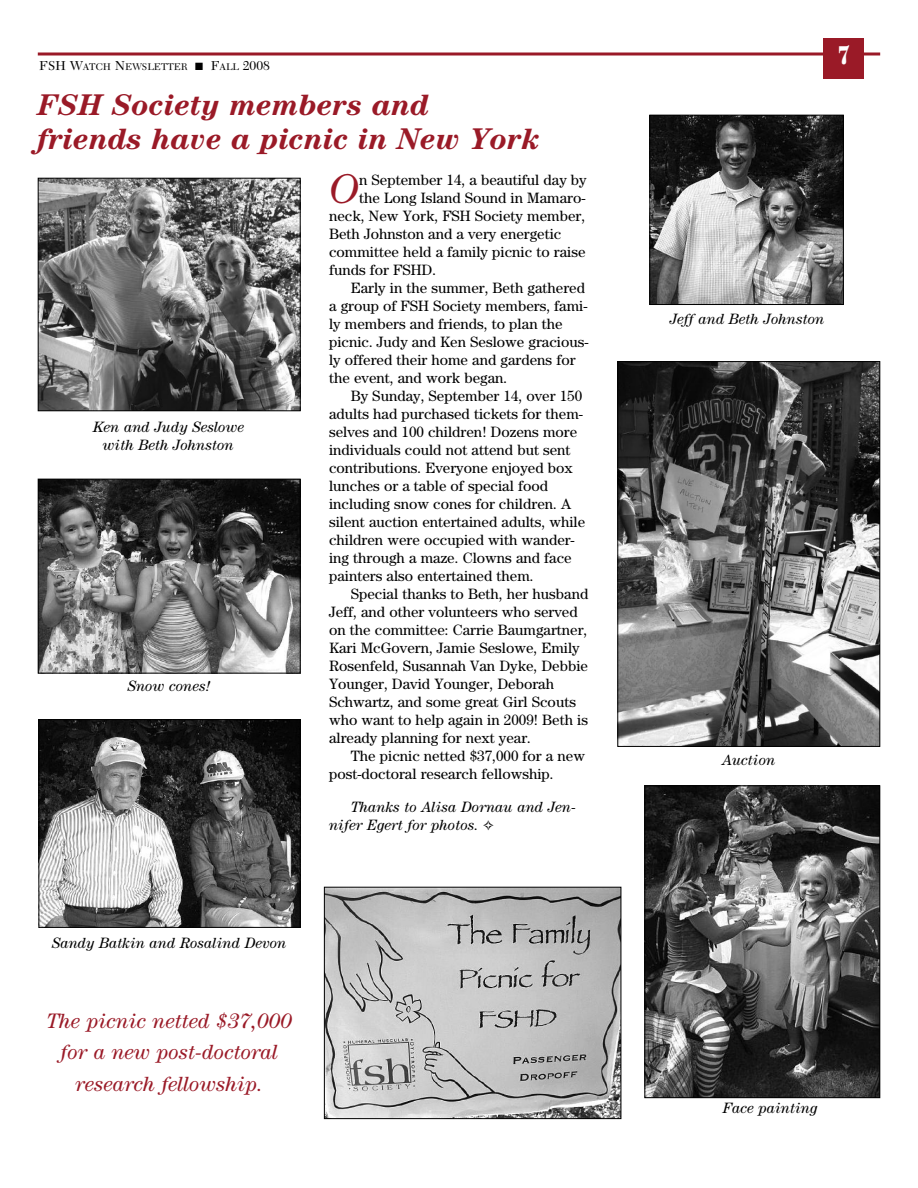
<style>
.page{position:relative;width:918px;height:1188px;background:#fff}
.page>*{position:absolute;margin:0;border:0;box-sizing:border-box;transform-origin:0 0}
.t1{font:italic 41.7px "Century";color:#9a1a27}
.t2{font:italic 700 30px/34.5px "Century";color:#9a1a27}
.t3{font:900 27px "New Caledonia";color:#fff;scale:.75 1}
.t4{font:italic 21px/31.5px "Century";color:#9a1a27;text-align:center}
.t5{font:15px "Century";color:#000}
.t6{font:italic 15px/18px "Century";color:#000}
.t7{font:10.2px "New Caledonia";color:#000}
.s1{font-size:13.5px}
</style>
<div class="page">
<svg style="left:38px;top:52px;width:842px;height:4px;background:#b2525c"></svg>
<div style="left:824px;top:38px;width:40px;height:40px;background:#9a1a27"></div>
<img style="left:40px;top:180px;width:259px;height:229px">
<div style="left:38px;top:178px;width:263px;height:233px;border:1px solid #000"></div>
<img style="left:651px;top:117px;width:191px;height:186px">
<div style="left:649px;top:115px;width:195px;height:190px;border:1px solid #000"></div>
<img style="left:40px;top:481px;width:259px;height:191px">
<div style="left:38px;top:479px;width:263px;height:195px;border:1px solid #000"></div>
<img style="left:619px;top:363px;width:259px;height:382px">
<div style="left:617px;top:361px;width:263px;height:386px;border:1px solid #000"></div>
<img style="left:41px;top:721px;width:258px;height:205px">
<div style="left:39px;top:719px;width:262px;height:209px;border:1px solid #000"></div>
<img style="left:646px;top:787px;width:232px;height:309px">
<div style="left:644px;top:785px;width:236px;height:313px;border:1px solid #000"></div>
<img style="left:326px;top:889px;width:293px;height:228px">
<div style="left:324px;top:887px;width:297px;height:232px;border:1px solid #000"></div>
<p class="t7" style="left:39px;top:63px;width:232px"><span class="s1">FSH W</span>ATCH <span class="s1">N</span>EWSLETTER ■ <span class="s1">F</span>ALL <span class="s1">2008</span></p>
<h2 class="t2" style="left:38px;top:90px;width:504px">FSH Society members and friends have a picnic in New York</h2>
<p class="t6" style="left:93px;top:419px;width:153px;text-align:center">Ken and Judy Seslowe with Beth Johnston</p>
<p class="t6" style="left:128px;top:678px;width:84px">Snow cones!</p>
<h1 class="t1" style="left:329px;top:175px;width:32px">O</h1>
<p class="t5" style="left:359px;top:175px;width:229px">n September 14, a beautiful day by</p>
<p class="t5" style="left:359px;top:193px;width:228px">the Long Island Sound in Mamaro-</p>
<p class="t5" style="left:329px;top:211px;width:258px">neck, New York, FSH Society member,</p>
<p class="t5" style="left:329px;top:229px;width:234px">Beth Johnston and a very energetic</p>
<p class="t5" style="left:329px;top:247px;width:258px">committee held a family picnic to raise</p>
<p class="t5" style="left:329px;top:265px;width:109px">funds for FSHD.</p>
<p class="t5" style="left:351px;top:283px;width:236px">Early in the summer, Beth gathered</p>
<p class="t5" style="left:329px;top:301px;width:260px">a group of FSH Society members, fami-</p>
<p class="t5" style="left:329px;top:319px;width:235px">ly members and friends, to plan the</p>
<p class="t5" style="left:329px;top:337px;width:261px">picnic. Judy and Ken Seslowe gracious-</p>
<p class="t5" style="left:329px;top:355px;width:248px">ly offered their home and gardens for</p>
<p class="t5" style="left:329px;top:373px;width:180px">the event, and work began.</p>
<p class="t5" style="left:351px;top:391px;width:233px">By Sunday, September 14, over 150</p>
<p class="t5" style="left:329px;top:409px;width:255px">adults had purchased tickets for them-</p>
<p class="t5" style="left:329px;top:427px;width:250px">selves and 100 children! Dozens more</p>
<p class="t5" style="left:329px;top:445px;width:243px">individuals could not attend but sent</p>
<p class="t5" style="left:329px;top:463px;width:245px">contributions. Everyone enjoyed box</p>
<p class="t5" style="left:329px;top:481px;width:220px">lunches or a table of special food</p>
<p class="t5" style="left:329px;top:499px;width:243px">including snow cones for children. A</p>
<p class="t5" style="left:329px;top:517px;width:258px">silent auction entertained adults, while</p>
<p class="t5" style="left:329px;top:535px;width:247px">children were occupied with wander-</p>
<p class="t5" style="left:329px;top:553px;width:244px">ing through a maze. Clowns and face</p>
<p class="t5" style="left:329px;top:571px;width:206px">painters also entertained them.</p>
<p class="t5" style="left:351px;top:589px;width:239px">Special thanks to Beth, her husband</p>
<p class="t5" style="left:329px;top:607px;width:250px">Jeff, and other volunteers who served</p>
<p class="t5" style="left:329px;top:625px;width:260px">on the committee: Carrie Baumgartner,</p>
<p class="t5" style="left:329px;top:643px;width:252px">Kari McGovern, Jamie Seslowe, Emily</p>
<p class="t5" style="left:329px;top:661px;width:261px">Rosenfeld, Susannah Van Dyke, Debbie</p>
<p class="t5" style="left:329px;top:679px;width:226px">Younger, David Younger, Deborah</p>
<p class="t5" style="left:329px;top:697px;width:248px">Schwartz, and some great Girl Scouts</p>
<p class="t5" style="left:329px;top:715px;width:260px">who want to help again in 2009! Beth is</p>
<p class="t5" style="left:329px;top:733px;width:203px">already planning for next year.</p>
<p class="t5" style="left:351px;top:751px;width:236px">The picnic netted $37,000 for a new</p>
<p class="t5" style="left:329px;top:769px;width:226px">post-doctoral research fellowship.</p>
<p class="t6" style="left:329px;top:800px;width:249px;text-indent:22px">Thanks to Alisa Dornau and Jen&shy;nifer Egert for photos. ✧</p>
<p class="t6" style="left:52px;top:935px;width:236px">Sandy Batkin and Rosalind Devon</p>
<h3 class="t4" style="left:46px;top:1007px;width:247px">The picnic netted $37,000 for a new post-doctoral research fellowship.</h3>
<h3 class="t3" style="left:838px;top:44px;width:18px">7</h3>
<p class="t6" style="left:670px;top:311px;width:156px">Jeff and Beth Johnston</p>
<p class="t6" style="left:722px;top:752px;width:55px">Auction</p>
<p class="t6" style="left:723px;top:1100px;width:96px">Face painting</p>
</div>
